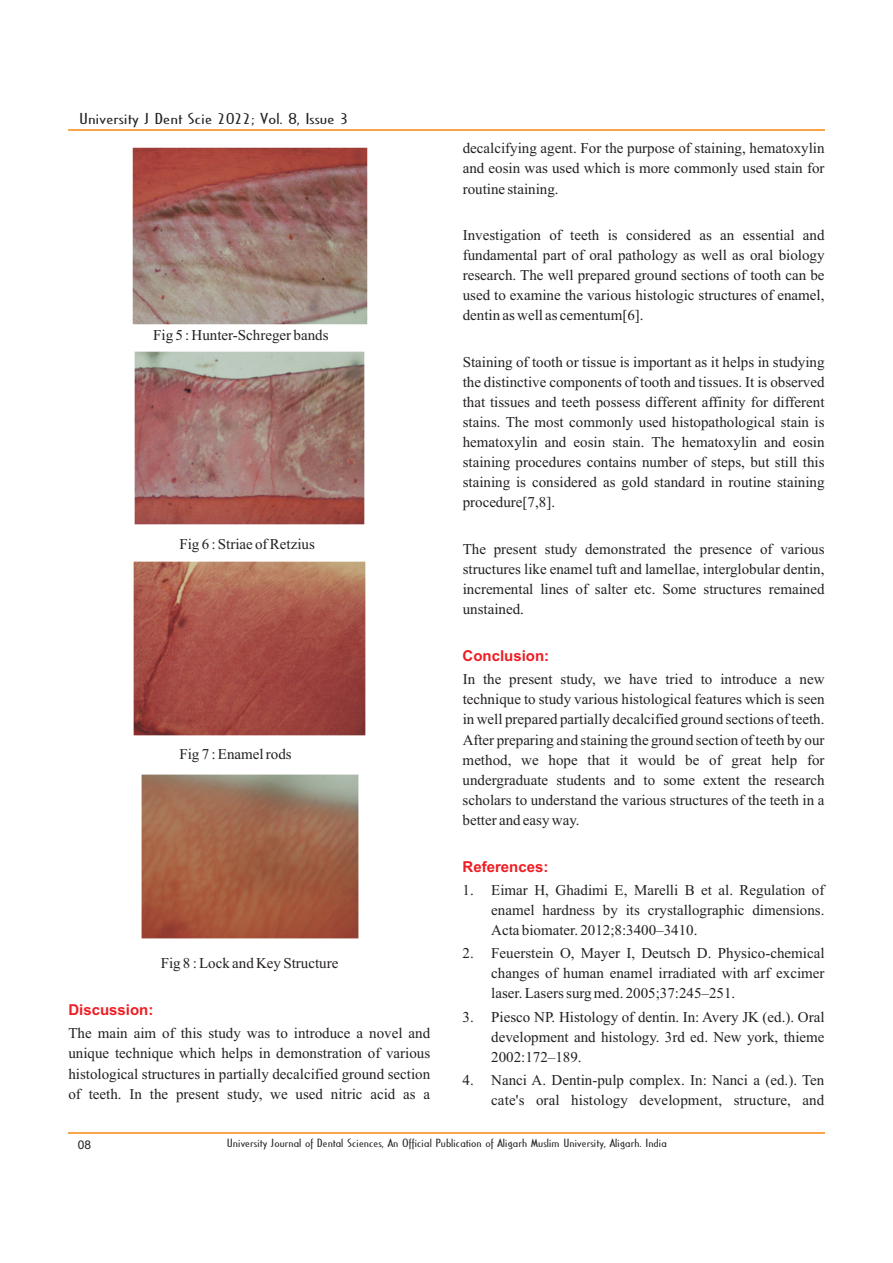
<style>
.page{position:relative;width:893px;height:1263px;background:#fff}
.page>*{position:absolute;margin:0;border:0;box-sizing:border-box;transform-origin:0 0}
.t1{font:15px/20.1px "Times New Roman";color:#231f20;text-align:justify}
.t2{font:15px "Cassandra";color:#231f20;scale:1.66 1}
.t3{font:700 15px "Arial";color:#ee1d23}
.t4{font:12px "Arial";color:#231f20}
.t5{font:11.25px "Cassandra";color:#231f20;scale:1.51 1}
</style>
<div class="page">
<hr style="left:68px;top:130px;width:756px;height:1px;background:#f9a64a">
<hr style="left:68px;top:1132px;width:756px;height:1px;background:#f9a64a">
<img style="left:132px;top:147px;width:235px;height:177px">
<img style="left:135px;top:352px;width:230px;height:173px">
<img style="left:134px;top:561px;width:232px;height:174px">
<img style="left:141px;top:775px;width:217px;height:163px">
<p class="t2" style="left:79px;top:112px;width:163px">University J Dent Scie 2022; Vol. 8, Issue 3</p>
<p class="t1" style="left:153px;top:326px;width:177px">Fig 5 : Hunter-Schreger bands</p>
<p class="t1" style="left:179px;top:536px;width:137px">Fig 6 : Striae of Retzius</p>
<p class="t1" style="left:179px;top:745px;width:114px">Fig 7 : Enamel rods</p>
<p class="t1" style="left:161px;top:955px;width:179px">Fig 8 : Lock and Key Structure</p>
<p class="t3" style="left:68px;top:1004px;width:87px">Discussion:</p>
<p class="t1" style="left:68px;top:1025px;width:363px">The main aim of this study was to introduce a novel and unique technique which helps in demonstration of various histological structures in partially decalcified ground section of teeth. In the present study, we used nitric acid as a</p>
<p class="t1" style="left:463px;top:140px;width:363px">decalcifying agent. For the purpose of staining, hematoxylin and eosin was used which is more commonly used stain for routine staining.</p>
<p class="t1" style="left:463px;top:226px;width:363px">Investigation of teeth is considered as an essential and fundamental part of oral pathology as well as oral biology research. The well prepared ground sections of tooth can be used to examine the various histologic structures of enamel, dentin as well as cementum[6].</p>
<p class="t1" style="left:463px;top:353px;width:363px">Staining of tooth or tissue is important as it helps in studying the distinctive components of tooth and tissues. It is observed that tissues and teeth possess different affinity for different stains. The most commonly used histopathological stain is hematoxylin and eosin stain. The hematoxylin and eosin staining procedures contains number of steps, but still this staining is considered as gold standard in routine staining procedure[7,8].</p>
<p class="t1" style="left:463px;top:540px;width:363px">The present study demonstrated the presence of various structures like enamel tuft and lamellae, interglobular dentin, incremental lines of salter etc. Some structures remained unstained.</p>
<p class="t3" style="left:463px;top:650px;width:88px">Conclusion:</p>
<p class="t1" style="left:463px;top:671px;width:363px">In the present study, we have tried to introduce a new technique to study various histological features which is seen in well prepared partially decalcified ground sections of teeth.<br>After preparing and staining the ground section of teeth by our method, we hope that it would be of great help for undergraduate students and to some extent the research scholars to understand the various structures of the teeth in a better and easy way.</p>
<p class="t3" style="left:463px;top:861px;width:87px">References:</p>
<p class="t1" style="left:491px;top:881px;width:335px;text-indent:-29px">1. Eimar H, Ghadimi E, Marelli B et al. Regulation of enamel hardness by its crystallographic dimensions.<br>Acta biomater. 2012;8:3400–3410.</p>
<p class="t1" style="left:491px;top:945px;width:335px;text-indent:-29px">2. Feuerstein O, Mayer I, Deutsch D. Physico-chemical changes of human enamel irradiated with arf excimer laser. Lasers surg med. 2005;37:245–251.</p>
<p class="t1" style="left:491px;top:1008px;width:335px;text-indent:-29px">3. Piesco NP. Histology of dentin. In: Avery JK (ed.). Oral development and histology. 3rd ed. New york, thieme 2002:172–189.</p>
<p class="t1" style="left:463px;top:1071px;width:363px;text-align:right">4. Nanci A. Dentin-pulp complex. In: Nanci a (ed.). Ten cate's oral histology development, structure, and</p>
<p class="t4" style="left:78px;top:1140px;width:15px">08</p>
<p class="t5" style="left:227px;top:1138px;width:293px">University Journal of Dental Sciences, An Official Publication of Aligarh Muslim University, Aligarh. India</p>
</div>
